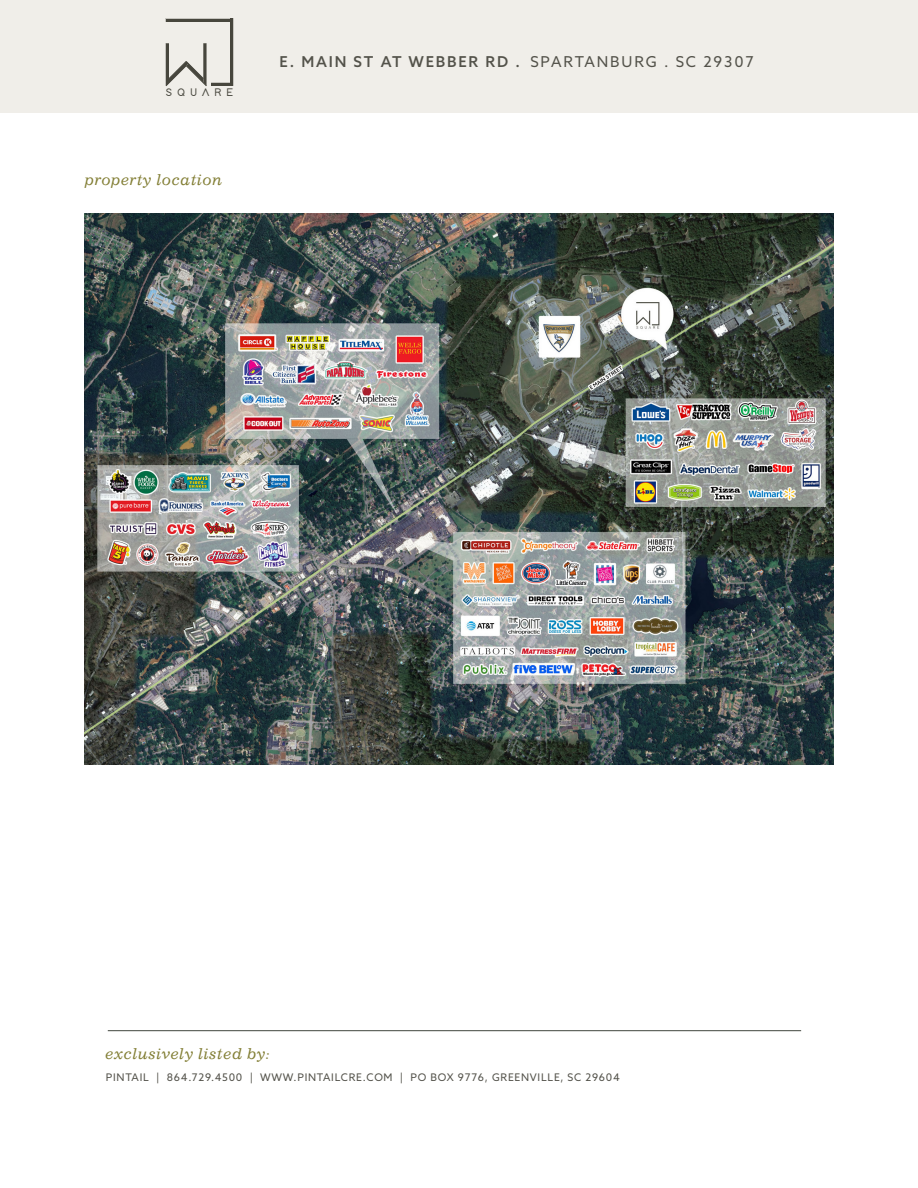
<style>
.page{position:relative;width:918px;height:1188px;background:#fff}
.page>*{position:absolute;margin:0;border:0;box-sizing:border-box;transform-origin:0 0}
.t1{font:500 15px "Azo Sans";letter-spacing:.12em;color:#53524a}
.t2{font:italic 15px "Impressum Std";letter-spacing:.03em;color:#837f36}
.t3{font:700 11.25px "Adam";color:#47463d}
.t4{font:10.5px "Azo Sans";letter-spacing:.07em;color:#53524a}
.s1{font-weight:400}
</style>
<div class="page">
<div style="left:0;top:0;width:918px;height:112px;background:#f0eee9"></div>
<hr style="left:108px;top:1030px;width:693px;height:1px;background:#40453d">
<img style="left:85px;top:214px;width:748px;height:551px">
<hr style="left:166px;top:19px;width:64px;height:3px;background:#47463d">
<hr style="left:212px;top:83px;width:21px;height:3px;background:#47463d">
<hr style="left:230px;top:19px;width:3px;height:64px;background:#47463d">
<svg style="left:166px;top:43px;width:40px;height:43px"></svg>
<p class="t3" style="left:166px;top:87px;width:69px">S Q U A R E</p>
<p class="t2" style="left:85px;top:171px;width:139px">property location</p>
<p class="t1" style="left:280px;top:52px;width:476px">E. MAIN ST AT WEBBER RD . <span class="s1">SPARTANBURG . SC 29307</span></p>
<p class="t2" style="left:105px;top:1044px;width:166px">exclusively listed by:</p>
<p class="t4" style="left:106px;top:1070px;width:516px">PINTAIL | 864.729.4500 | WWW.PINTAILCRE.COM | PO BOX 9776, GREENVILLE, SC 29604</p>
</div>
